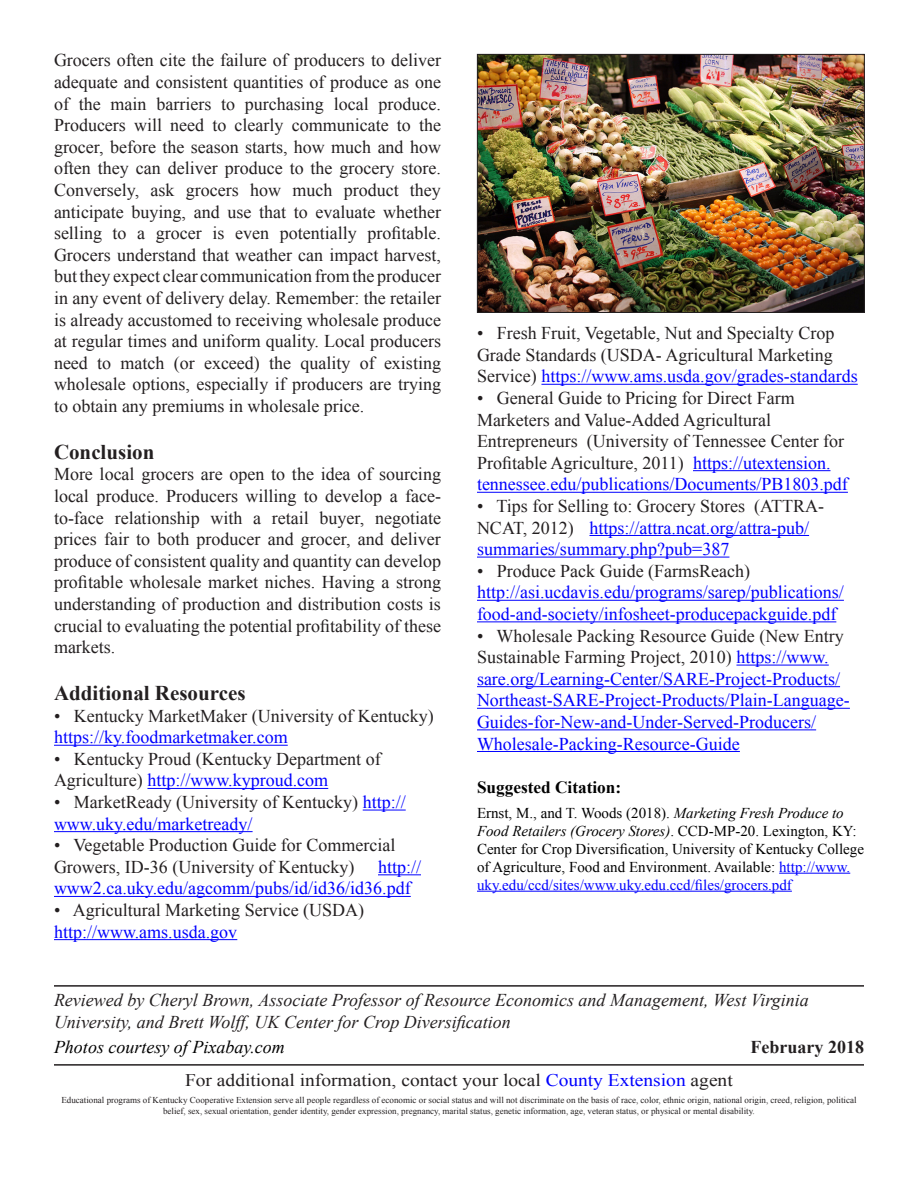
<style>
.page{position:relative;width:918px;height:1188px;background:#fff}
.page>*{position:absolute;margin:0;border:0;box-sizing:border-box;transform-origin:0 0}
.t1{font:700 21px "Times New Roman";color:#231f20}
.t2{font:18px/21.6px "Times New Roman";color:#231f20}
.t3{font:18px/21.6px "Times New Roman";color:#00f}
.t4{font:italic 18px "Times New Roman";color:#231f20}
.t5{font:italic 18px "Times New Roman";color:#000}
.t6{font:700 18px "Times New Roman";color:#231f20}
.t7{font:17.7px "Times New Roman";color:#231f20;scale:1.1 1}
.t8{font:700 17.25px "Times New Roman";color:#000}
.t9{font:15px/18px "Times New Roman";color:#000}
.t10{font:9px/10.8px "Times New Roman";color:#231f20;text-align:center}
.s1{color:#00f}
.s2{color:#231f20}
.s3{font-style:italic}
</style>
<div class="page">
<hr style="left:54px;top:1064px;width:810px;height:2px;background:#231f20">
<hr style="left:54px;top:985px;width:810px;height:2px;background:#231f20">
<hr style="left:779px;top:873px;width:71px;height:1px;background:#00f">
<hr style="left:477px;top:891px;width:315px;height:1px;background:#00f">
<hr style="left:54px;top:745px;width:234px;height:1px;background:#00f">
<hr style="left:147px;top:788px;width:181px;height:1px;background:#00f">
<hr style="left:363px;top:810px;width:43px;height:1px;background:#00f">
<hr style="left:54px;top:831px;width:199px;height:1px;background:#00f">
<hr style="left:378px;top:874px;width:43px;height:1px;background:#00f">
<hr style="left:54px;top:896px;width:357px;height:1px;background:#00f">
<hr style="left:54px;top:939px;width:183px;height:1px;background:#00f">
<img style="left:479px;top:56px;width:384px;height:255px">
<div style="left:477px;top:54px;width:388px;height:259px;border:1px solid #231f20"></div>
<hr style="left:541px;top:384px;width:317px;height:1px;background:#00f">
<hr style="left:693px;top:470px;width:137px;height:1px;background:#00f">
<hr style="left:477px;top:492px;width:371px;height:1px;background:#00f">
<hr style="left:590px;top:535px;width:219px;height:1px;background:#00f">
<hr style="left:477px;top:557px;width:252px;height:1px;background:#00f">
<hr style="left:477px;top:600px;width:367px;height:1px;background:#00f">
<hr style="left:477px;top:621px;width:359px;height:1px;background:#00f">
<hr style="left:736px;top:665px;width:93px;height:1px;background:#00f">
<hr style="left:477px;top:686px;width:363px;height:1px;background:#00f">
<hr style="left:477px;top:708px;width:373px;height:1px;background:#00f">
<hr style="left:477px;top:729px;width:339px;height:1px;background:#00f">
<hr style="left:477px;top:751px;width:263px;height:1px;background:#00f">
<p class="t2" style="left:54px;top:49px;width:389px;text-align:justify">Grocers often cite the failure of producers to deliver adequate and consistent quantities of produce as one of the main barriers to purchasing local produce.<br>Producers will need to clearly communicate to the grocer, before the season starts, how much and how often they can deliver produce to the grocery store.<br>Conversely, ask grocers how much product they anticipate buying, and use that to evaluate whether selling to a grocer is even potentially profitable.<br>Grocers understand that weather can impact harvest, but they expect clear communication from the producer in any event of delivery delay. Remember: the retailer is already accustomed to receiving wholesale produce at regular times and uniform quality. Local producers need to match (or exceed) the quality of existing wholesale options, especially if producers are trying to obtain any premiums in wholesale price.</p>
<p class="t1" style="left:54px;top:437px;width:102px">Conclusion</p>
<p class="t2" style="left:54px;top:463px;width:389px;text-align:justify">More local grocers are open to the idea of sourcing local produce. Producers willing to develop a face&shy;to-face relationship with a retail buyer, negotiate prices fair to both producer and grocer, and deliver produce of consistent quality and quantity can develop profitable wholesale market niches. Having a strong understanding of production and distribution costs is crucial to evaluating the potential profitability of these markets.</p>
<p class="t1" style="left:54px;top:679px;width:193px">Additional Resources</p>
<p class="t2" style="left:54px;top:705px;width:381px">• Kentucky MarketMaker (University of Kentucky) <span class="s1">https://ky.foodmarketmaker.com</span></p>
<p class="t2" style="left:54px;top:748px;width:328px">• Kentucky Proud (Kentucky Department of<br>Agriculture) <span class="s1">http://www.kyproud.com</span></p>
<p class="t2" style="left:54px;top:791px;width:353px">• MarketReady (University of Kentucky) <span class="s1">http:// www.uky.edu/marketready/</span></p>
<p class="t2" style="left:54px;top:834px;width:343px">• Vegetable Production Guide for Commercial<br>Growers, ID-36 (University of Kentucky)</p>
<p class="t3" style="left:54px;top:856px;width:369px;text-indent:324px">http:// www2.ca.uky.edu/agcomm/pubs/id/id36/id36.pdf</p>
<p class="t2" style="left:54px;top:899px;width:312px">• Agricultural Marketing Service (USDA)</p>
<p class="t3" style="left:54px;top:921px;width:185px">http://www.ams.usda.gov</p>
<p class="t2" style="left:477px;top:322px;width:382px">• Fresh Fruit, Vegetable, Nut and Specialty Crop<br>Grade Standards (USDA- Agricultural Marketing<br>Service) <span class="s1">https://www.ams.usda.gov/grades-standards</span></p>
<p class="t2" style="left:477px;top:387px;width:372px">• General Guide to Pricing for Direct Farm Marketers and Value-Added Agricultural Entrepreneurs (University of Tennessee Center for Profitable Agriculture, 2011) <span class="s1">https://utextension. tennessee.edu/publications/Documents/PB1803.pdf</span></p>
<p class="t3" style="left:477px;top:495px;width:349px"><span class="s2">• Tips for Selling to: Grocery Stores (ATTRA-<br>NCAT, 2012)</span> https://attra.ncat.org/attra-pub/ summaries/summary.php?pub=387</p>
<p class="t2" style="left:477px;top:560px;width:275px">• Produce Pack Guide (FarmsReach)</p>
<p class="t3" style="left:477px;top:581px;width:368px">http://asi.ucdavis.edu/programs/sarep/publications/ food-and-society/infosheet-producepackguide.pdf</p>
<p class="t3" style="left:477px;top:624px;width:374px"><span class="s2">• Wholesale Packing Resource Guide (New Entry Sustainable Farming Project, 2010)</span> https://www. sare.org/Learning-Center/SARE-Project-Products/ Northeast-SARE-Project-Products/Plain-Language-Guides-for-New-and-Under-Served-Producers/ Wholesale-Packing-Resource-Guide</p>
<p class="t8" style="left:477px;top:775px;width:146px">Suggested Citation:</p>
<p class="t9" style="left:477px;top:803px;width:389px">Ernst, M., and T. Woods (2018). <span class="s3">Marketing Fresh Produce to Food Retailers (Grocery Stores)</span>. CCD-MP-20. Lexington, KY:<br>Center for Crop Diversification, University of Kentucky College of Agriculture, Food and Environment. Available: <span class="s1">http://www. uky.edu/ccd/sites/www.uky.edu.ccd/files/grocers.pdf</span></p>
<p class="t4" style="left:54px;top:988px;width:756px">Reviewed by Cheryl Brown, Associate Professor of Resource Economics and Management, West Virginia</p>
<p class="t4" style="left:54px;top:1009px;width:458px">University, and Brett Wolff, UK Center for Crop Diversification</p>
<p class="t5" style="left:54px;top:1034px;width:232px">Photos courtesy of Pixabay.com</p>
<p class="t6" style="left:751px;top:1034px;width:115px">February 2018</p>
<p class="t7" style="left:185px;top:1068px;width:499px">For additional information, contact your local <span class="s1">County Extension</span> agent</p>
<p class="t10" style="left:61px;top:1095px;width:797px">Educational programs of Kentucky Cooperative Extension serve all people regardless of economic or social status and will not discriminate on the basis of race, color, ethnic origin, national origin, creed, religion, political belief, sex, sexual orientation, gender identity, gender expression, pregnancy, marital status, genetic information, age, veteran status, or physical or mental disability.</p>
</div>
